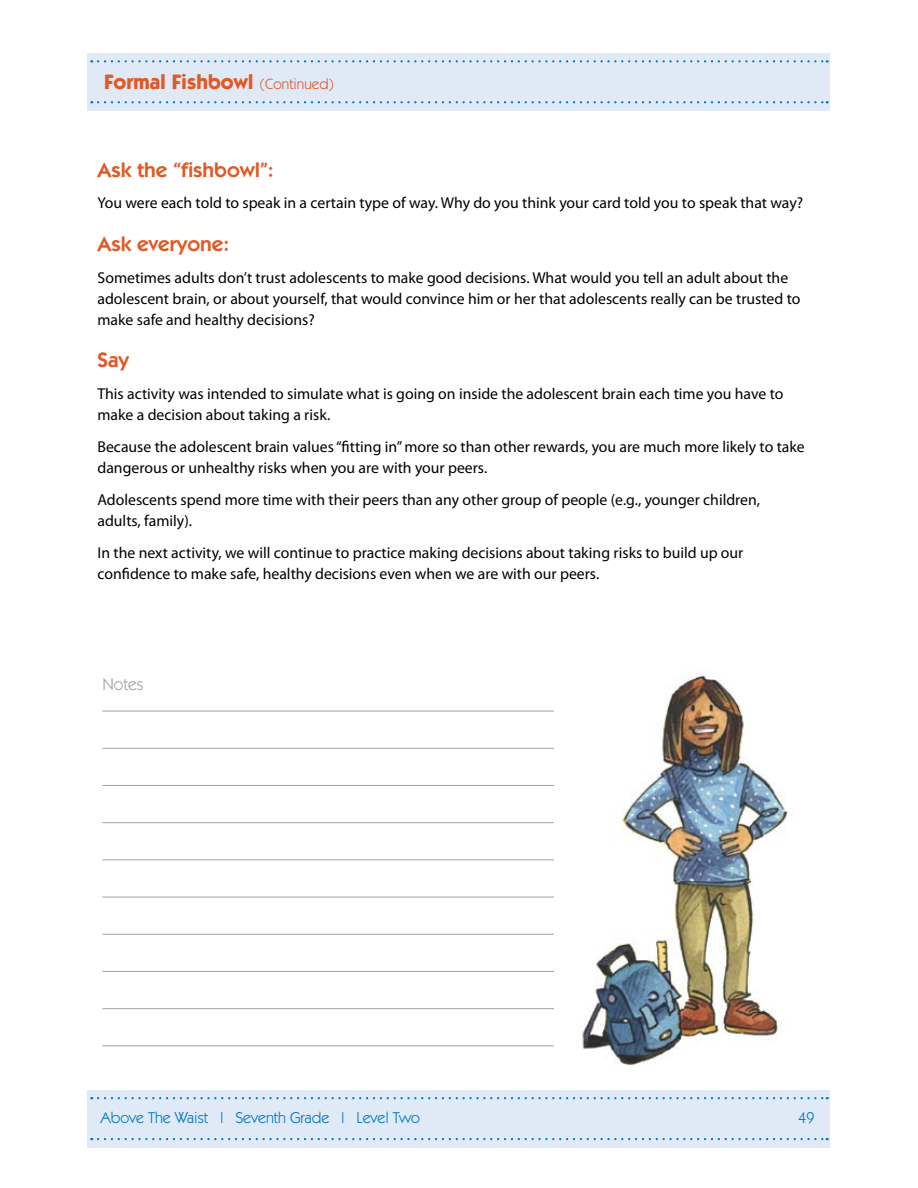
<style>
.page{position:relative;width:918px;height:1188px;background:#fff}
.page>*{position:absolute;margin:0;border:0;box-sizing:border-box;transform-origin:0 0}
.t1{font:600 21px "Itc Kabel";color:#de5a27}
.t2{font:700 21px "Itc Kabel";color:#de5a27}
.t3{font:17.25px "Itc Kabel";color:#a1a0a4}
.t4{font:15.75px/21px "Myriad Pro";color:#000}
.t5{font:15.75px "Itc Kabel";color:#0079c1}
.s1{font-weight:400;font-size:15px}
</style>
<div class="page">
<div style="left:88px;top:1090px;width:742px;height:58px;background:#e0e9f6"></div>
<svg style="left:98px;top:1097px;width:730px;height:2px"></svg>
<svg style="left:98px;top:1138px;width:730px;height:2px"></svg>
<div style="left:88px;top:53px;width:742px;height:58px;background:#e0e9f6"></div>
<svg style="left:98px;top:60px;width:730px;height:2px"></svg>
<svg style="left:98px;top:101px;width:730px;height:2px"></svg>
<hr style="left:102px;top:711px;width:713px;height:1px;background:#a1a0a4">
<hr style="left:102px;top:748px;width:713px;height:1px;background:#a1a0a4">
<hr style="left:102px;top:785px;width:713px;height:1px;background:#a1a0a4">
<hr style="left:102px;top:822px;width:713px;height:1px;background:#a1a0a4">
<hr style="left:102px;top:859px;width:713px;height:1px;background:#a1a0a4">
<hr style="left:102px;top:897px;width:713px;height:1px;background:#a1a0a4">
<hr style="left:102px;top:934px;width:713px;height:1px;background:#a1a0a4">
<hr style="left:102px;top:971px;width:713px;height:1px;background:#a1a0a4">
<hr style="left:102px;top:1008px;width:713px;height:1px;background:#a1a0a4">
<hr style="left:102px;top:1045px;width:713px;height:1px;background:#a1a0a4">
<div style="left:554px;top:652px;width:264px;height:412px;background:#fff"></div>
<img style="left:582px;top:674px;width:206px;height:390px">
<h1 class="t2" style="left:104px;top:69px;width:231px">Formal Fishbowl <span class="s1">(Continued)</span></h1>
<h1 class="t1" style="left:98px;top:157px;width:178px">Ask the “fishbowl”:</h1>
<p class="t4" style="left:98px;top:192px;width:707px">You were each told to speak in a certain type of way. Why do you think your card told you to speak that way?</p>
<h1 class="t1" style="left:98px;top:232px;width:133px">Ask everyone:</h1>
<p class="t4" style="left:98px;top:267px;width:704px">Sometimes adults don’t trust adolescents to make good decisions. What would you tell an adult about the adolescent brain, or about yourself, that would convince him or her that adolescents really can be trusted to make safe and healthy decisions?</p>
<h1 class="t1" style="left:98px;top:348px;width:33px">Say</h1>
<p class="t4" style="left:98px;top:383px;width:688px">This activity was intended to simulate what is going on inside the adolescent brain each time you have to make a decision about taking a risk.</p>
<p class="t4" style="left:98px;top:436px;width:709px">Because the adolescent brain values “fitting in” more so than other rewards, you are much more likely to take dangerous or unhealthy risks when you are with your peers.</p>
<p class="t4" style="left:98px;top:489px;width:664px">Adolescents spend more time with their peers than any other group of people (e.g., younger children, adults, family).</p>
<p class="t4" style="left:98px;top:542px;width:647px">In the next activity, we will continue to practice making decisions about taking risks to build up our confidence to make safe, healthy decisions even when we are with our peers.</p>
<p class="t3" style="left:102px;top:674px;width:43px">Notes</p>
<p class="t5" style="left:100px;top:1109px;width:321px">Above The Waist | Seventh Grade | Level Two</p>
<p class="t5" style="left:799px;top:1109px;width:17px">49</p>
</div>
